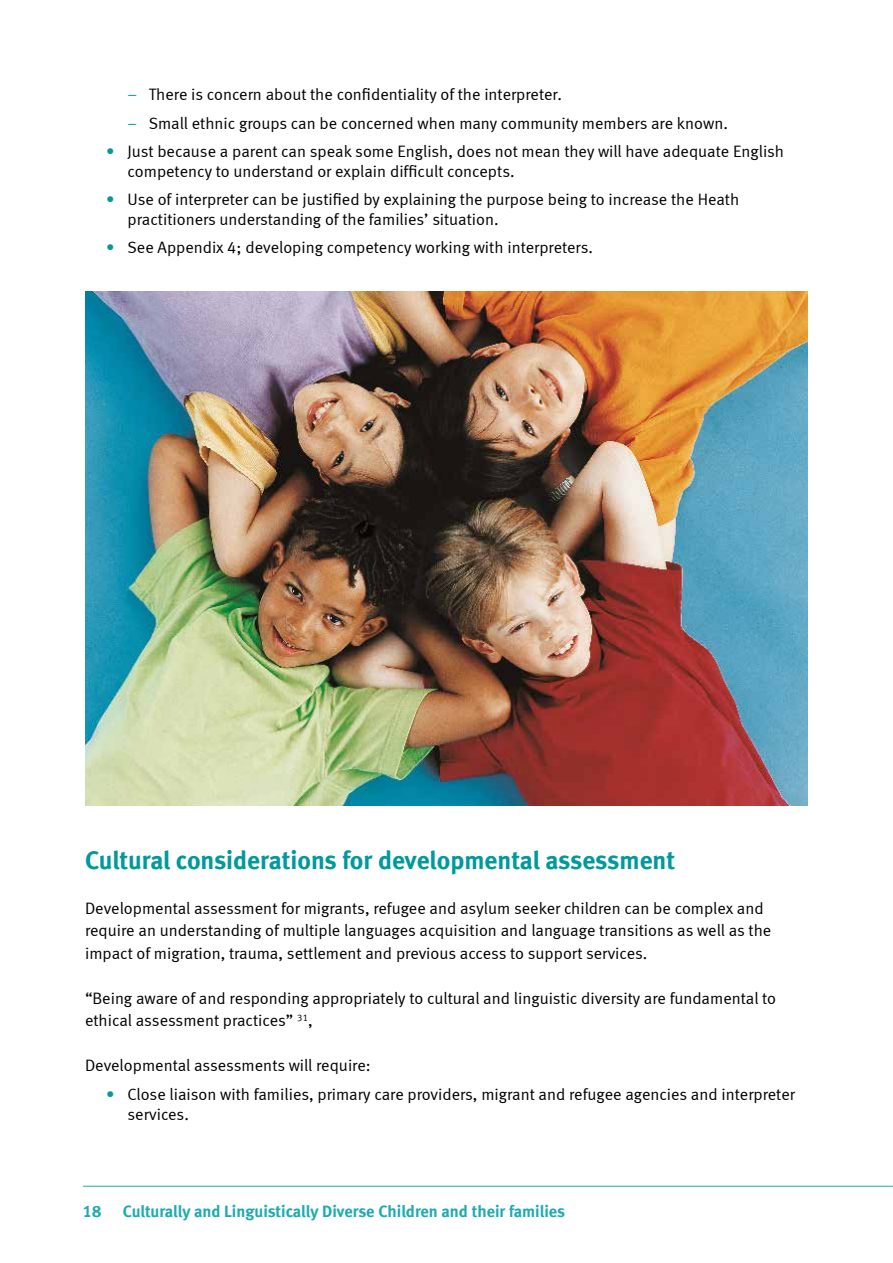
<style>
.page{position:relative;width:893px;height:1263px;background:#fff}
.page>*{position:absolute;margin:0;border:0;box-sizing:border-box;transform-origin:0 0}
.t1{font:25.5px "Meta Bold LF";color:#00999c}
.t2{font:16.5px/19.8px "Meta Normal LF";color:#000}
.t3{font:16.5px "Meta Bold LF";color:#21aaaf}
.s1{color:#00999c}
</style>
<div class="page">
<hr style="left:83px;top:1186px;width:809px;height:1px;background:#21aaaf">
<img style="left:86px;top:291px;width:722px;height:515px">
<p class="t2" style="left:128px;top:85px;width:436px"><span class="s1">–</span> There is concern about the confidentiality of the interpreter.</p>
<p class="t2" style="left:128px;top:113px;width:602px"><span class="s1">–</span> Small ethnic groups can be concerned when many community members are known.</p>
<p class="t2" style="left:128px;top:141px;width:658px;text-indent:-21px"><span class="s1">•</span> Just because a parent can speak some English, does not mean they will have adequate English competency to understand or explain difficult concepts.</p>
<p class="t2" style="left:128px;top:189px;width:613px;text-indent:-21px"><span class="s1">•</span> Use of interpreter can be justified by explaining the purpose being to increase the Heath practitioners understanding of the families’ situation.</p>
<p class="t2" style="left:106px;top:237px;width:488px"><span class="s1">•</span> See Appendix 4; developing competency working with interpreters.</p>
<h1 class="t1" style="left:85px;top:845px;width:592px">Cultural considerations for developmental assessment</h1>
<p class="t2" style="left:85px;top:897px;width:688px;line-height:22.5px">Developmental assessment for migrants, refugee and asylum seeker children can be complex and require an understanding of multiple languages acquisition and language transitions as well as the impact of migration, trauma, settlement and previous access to support services.</p>
<p class="t2" style="left:85px;top:987px;width:693px;line-height:22.5px">“Being aware of and responding appropriately to cultural and linguistic diversity are fundamental to ethical assessment practices” <sup>31</sup>,</p>
<p class="t2" style="left:85px;top:1056px;width:287px">Developmental assessments will require:</p>
<p class="t2" style="left:128px;top:1084px;width:669px;text-indent:-21px"><span class="s1">•</span> Close liaison with families, primary care providers, migrant and refugee agencies and interpreter services.</p>
<p class="t3" style="left:83px;top:1202px;width:20px">18</p>
<p class="t3" style="left:123px;top:1202px;width:444px">Culturally and Linguistically Diverse Children and their families</p>
</div>
